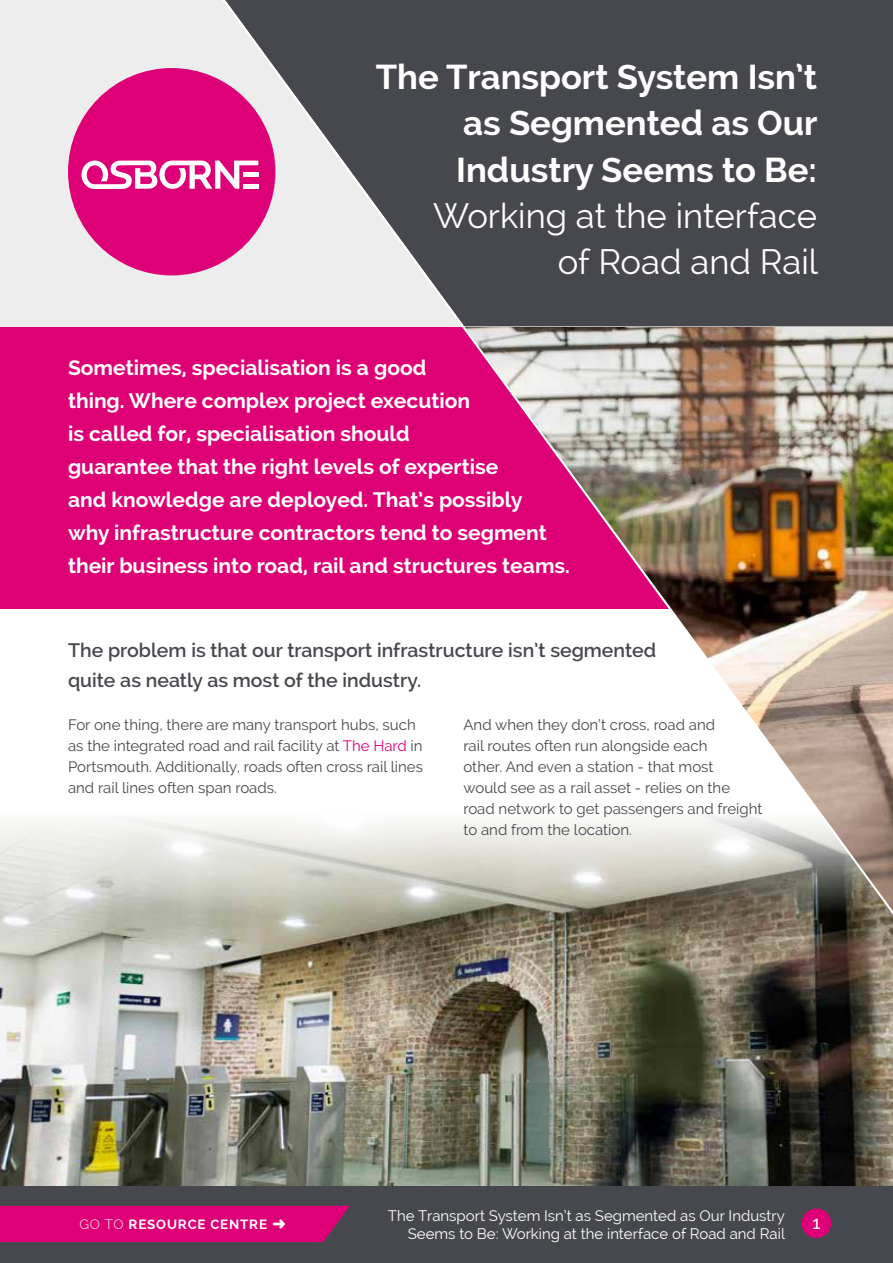
<style>
.page{position:relative;width:893px;height:1263px;background:#fff}
.page>*{position:absolute;margin:0;border:0;box-sizing:border-box;transform-origin:0 0}
.t1{font:700 34.65px/46.3px "Raleway";color:#fff;text-align:justify}
.t2{font:34.65px/46.3px "Raleway";color:#fff;text-align:right}
.t3{font:700 21px/33px "Raleway";color:#fff}
.t4{font:600 19.5px/30px "Raleway";color:#46484d}
.t5{font:500 18px "Raleway";color:#fff}
.t6{font:15px/21px "Raleway";color:#46484d}
.t7{font:15px/18px "Raleway";color:#fff;text-align:right}
.t8{font:700 13.35px "Raleway";letter-spacing:.06em;color:#fff}
.s1{color:#de0076}
.s2{font-weight:300}
</style>
<div class="page">
<img style="left:0;top:819px;width:893px;height:368px">
<div style="left:0;top:326px;width:893px;height:283px;background:#de0075"></div>
<hr style="left:0;top:324px;width:893px;height:3px;background:#fff">
<div style="left:0;top:1187px;width:893px;height:76px;background:#46484d"></div>
<div style="left:802px;top:1208px;width:29px;height:30px;background:#de0076;border-radius:50%"></div>
<div style="left:0;top:1206px;width:350px;height:36px;background:#de0076"></div>
<div style="left:0;top:0;width:893px;height:326px;background:#ededed"></div>
<div style="left:68px;top:68px;width:207px;height:207px;background:#de0076;border-radius:50%"></div>
<svg style="left:81px;top:161px;width:132px;height:28px"></svg>
<img style="left:213px;top:0;width:680px;height:981px">
<h1 class="t1" style="left:456px;top:54px;width:363px;text-indent:-80px">The Transport System Isn’t as Segmented as Our Industry Seems to Be:</h1>
<h1 class="t2" style="left:433px;top:192px;width:386px">Working at the interface of Road and Rail</h1>
<p class="t3" style="left:68px;top:351px;width:503px">Sometimes, specialisation is a good<br>thing. Where complex project execution<br>is called for, specialisation should<br>guarantee that the right levels of expertise<br>and knowledge are deployed. That’s possibly<br>why infrastructure contractors tend to segment their business into road, rail and structures teams.</p>
<h3 class="t4" style="left:68px;top:635px;width:590px">The problem is that our transport infrastructure isn’t segmented quite as neatly as most of the industry.</h3>
<p class="t6" style="left:68px;top:714px;width:357px">For one thing, there are many transport hubs, such as the integrated road and rail facility at <span class="s1">The Hard</span> in Portsmouth. Additionally, roads often cross rail lines and rail lines often span roads.</p>
<p class="t6" style="left:463px;top:714px;width:300px">And when they don’t cross, road and<br>rail routes often run alongside each<br>other. And even a station - that most<br>would see as a rail asset - relies on the road network to get passengers and freight to and from the location.</p>
<p class="t7" style="left:388px;top:1207px;width:399px">The Transport System Isn’t as Segmented as Our Industry<br>Seems to Be: Working at the interface of Road and Rail</p>
<p class="t8" style="left:79px;top:1216px;width:208px"><span class="s2">GO TO</span> RESOURCE CENTRE ➜</p>
<p class="t5" style="left:812px;top:1212px;width:10px">1</p>
</div>
